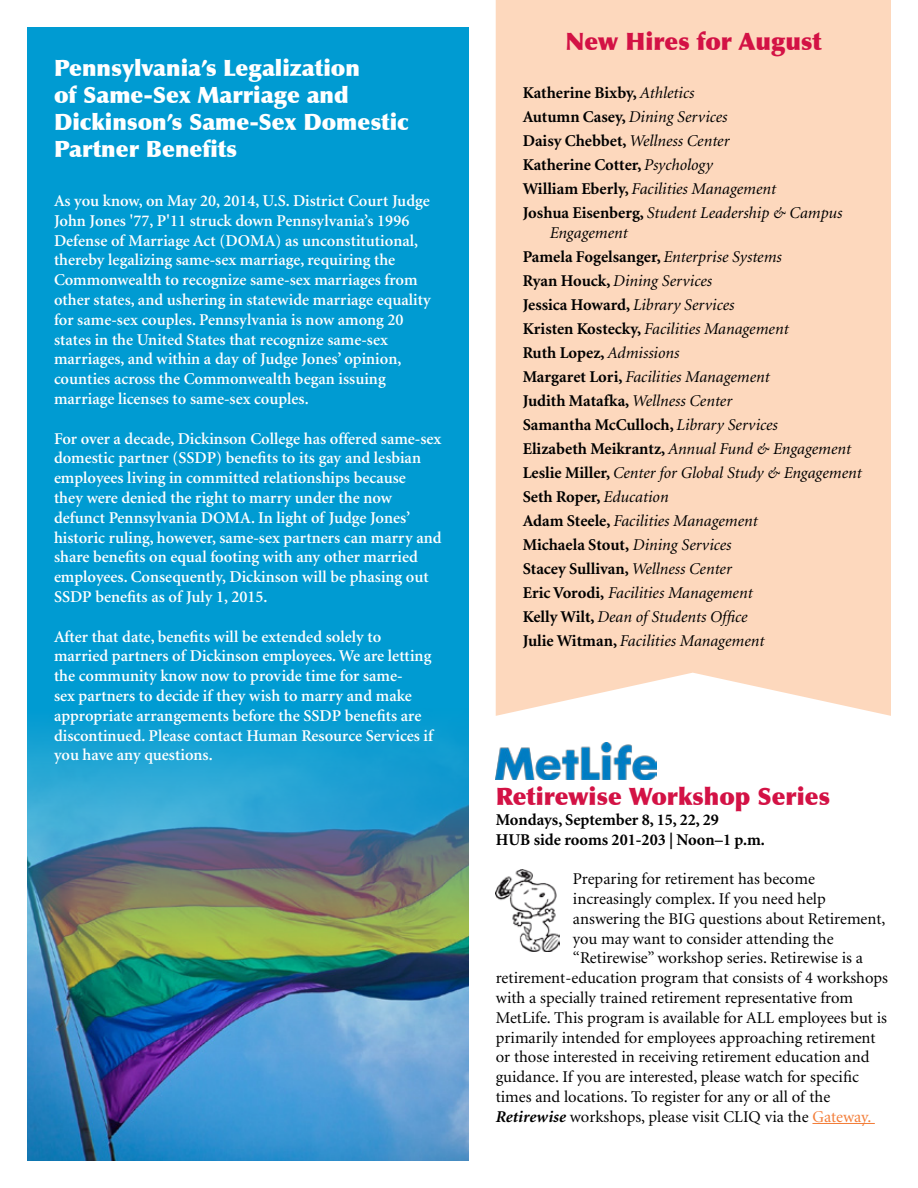
<style>
.page{position:relative;width:918px;height:1188px;background:#fff}
.page>*{position:absolute;margin:0;border:0;box-sizing:border-box;transform-origin:0 0}
.t1{font:900 24px "Optima";color:#d31245}
.t2{font:900 22.5px/27px "Optima";color:#fff}
.t3{font:600 16.5px/19.8px "Minion";color:#fff}
.t4{font:italic 16.5px/24px "Minion";color:#000}
.t5{font:16.5px "Minion";color:#000}
.t6{font:700 16.5px/19.8px "Minion";color:#000}
.s1{font-weight:700;font-style:normal}
.s2{font-weight:700;font-style:italic}
.s3{color:#f37d38}
</style>
<div class="page">
<div style="left:27px;top:27px;width:442px;height:1134px;background:#009bd2"></div>
<img style="left:27px;top:725px;width:442px;height:436px">
<div style="left:496px;top:0;width:395px;height:716px;background:#fdd8bd"></div>
<hr style="left:812px;top:1123px;width:63px;height:1px;background:#f37d38">
<img style="left:496px;top:743px;width:161px;height:36px">
<img style="left:496px;top:870px;width:63px;height:82px">
<h2 class="t2" style="left:54px;top:55px;width:356px">Pennsylvania’s Legalization<br>of Same-Sex Marriage and<br>Dickinson’s Same-Sex Domestic<br>Partner Benefits</h2>
<p class="t3" style="left:54px;top:191px;width:378px">As you know, on May 20, 2014, U.S. District Court Judge John Jones '77, P'11 struck down Pennsylvania’s 1996<br>Defense of Marriage Act (DOMA) as unconstitutional, thereby legalizing same-sex marriage, requiring the Commonwealth to recognize same-sex marriages from other states, and ushering in statewide marriage equality for same-sex couples. Pennsylvania is now among 20 states in the United States that recognize same-sex marriages, and within a day of Judge Jones’ opinion, counties across the Commonwealth began issuing marriage licenses to same-sex couples.</p>
<p class="t3" style="left:54px;top:429px;width:389px">For over a decade, Dickinson College has offered same-sex domestic partner (SSDP) benefits to its gay and lesbian employees living in committed relationships because<br>they were denied the right to marry under the now defunct Pennsylvania DOMA. In light of Judge Jones’ historic ruling, however, same-sex partners can marry and share benefits on equal footing with any other married employees. Consequently, Dickinson will be phasing out SSDP benefits as of July 1, 2015.</p>
<p class="t3" style="left:54px;top:627px;width:381px">After that date, benefits will be extended solely to married partners of Dickinson employees. We are letting the community know now to provide time for same-<br>sex partners to decide if they wish to marry and make appropriate arrangements before the SSDP benefits are discontinued. Please contact Human Resource Services if you have any questions.</p>
<h1 class="t1" style="left:565px;top:27px;width:258px">New Hires for August</h1>
<p class="t4" style="left:523px;top:81px;width:321px"><span class="s1">Katherine Bixby,</span> Athletics<br><span class="s1">Autumn Casey,</span> Dining Services<br><span class="s1">Daisy Chebbet,</span> Wellness Center<br><span class="s1">Katherine Cotter,</span> Psychology<br><span class="s1">William Eberly,</span> Facilities Management<br><span class="s1">Joshua Eisenberg,</span> Student Leadership &amp; Campus</p>
<p class="t4" style="left:523px;top:221px;width:341px;text-indent:27px">Engagement<br><span class="s1">Pamela Fogelsanger,</span> Enterprise Systems<br><span class="s1">Ryan Houck,</span> Dining Services<br><span class="s1">Jessica Howard,</span> Library Services<br><span class="s1">Kristen Kostecky,</span> Facilities Management<br><span class="s1">Ruth Lopez,</span> Admissions<br><span class="s1">Margaret Lori,</span> Facilities Management<br><span class="s1">Judith Matafka,</span> Wellness Center<br><span class="s1">Samantha McCulloch,</span> Library Services<br><span class="s1">Elizabeth Meikrantz,</span> Annual Fund &amp; Engagement <span class="s1">Leslie Miller,</span> Center for Global Study &amp; Engagement <span class="s1">Seth Roper,</span> Education<br><span class="s1">Adam Steele,</span> Facilities Management<br><span class="s1">Michaela Stout,</span> Dining Services<br><span class="s1">Stacey Sullivan,</span> Wellness Center<br><span class="s1">Eric Vorodi,</span> Facilities Management<br><span class="s1">Kelly Wilt,</span> Dean of Students Office<br><span class="s1">Julie Witman,</span> Facilities Management</p>
<h1 class="t1" style="left:496px;top:782px;width:336px">Retirewise Workshop Series</h1>
<p class="t6" style="left:496px;top:810px;width:271px">Mondays, September 8, 15, 22, 29<br>HUB side rooms 201-203 | Noon–1 p.m.</p>
<p class="t5" style="left:573px;top:871px;width:244px">Preparing for retirement has become</p>
<p class="t5" style="left:573px;top:891px;width:254px">increasingly complex. If you need help</p>
<p class="t5" style="left:573px;top:910px;width:314px">answering the BIG questions about Retirement,</p>
<p class="t5" style="left:573px;top:930px;width:262px">you may want to consider attending the</p>
<p class="t5" style="left:573px;top:950px;width:292px">“Retirewise” workshop series. Retirewise is a</p>
<p class="t5" style="left:496px;top:970px;width:394px">retirement-education program that consists of 4 workshops</p>
<p class="t5" style="left:496px;top:990px;width:359px">with a specially trained retirement representative from</p>
<p class="t5" style="left:496px;top:1009px;width:393px">MetLife. This program is available for ALL employees but is</p>
<p class="t5" style="left:496px;top:1029px;width:382px">primarily intended for employees approaching retirement</p>
<p class="t5" style="left:496px;top:1049px;width:375px">or those interested in receiving retirement education and</p>
<p class="t5" style="left:496px;top:1069px;width:365px">guidance. If you are interested, please watch for specific</p>
<p class="t5" style="left:496px;top:1089px;width:336px">times and locations. To register for any or all of the</p>
<p class="t5" style="left:496px;top:1108px;width:377px"><span class="s2">Retirewise</span> workshops, please visit CLIQ via the <span class="s3">Gateway.</span></p>
</div>
